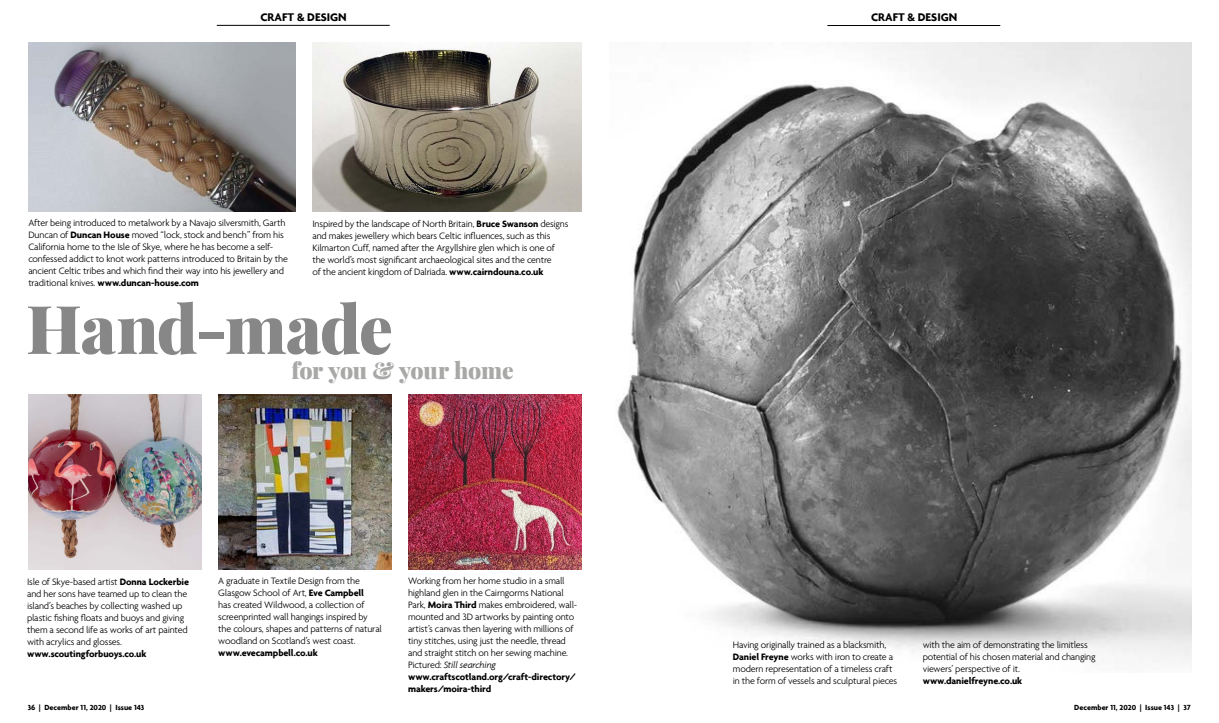
<style>
.page{position:relative;width:1219px;height:723px;background:#fff}
.page>*{position:absolute;margin:0;border:0;box-sizing:border-box;transform-origin:0 0}
.t1{font:900 67.1px "Playfair Display";letter-spacing:-.02em;color:#878787}
.t2{font:900 23px "Playfair Display";letter-spacing:-.015em;color:#a8a8a7}
.t3{font:700 12px "Agenda";color:#000}
.t4{font:300 10px/12px "Agenda";letter-spacing:-.02em;color:#000}
.t5{font:700 10px "Agenda";letter-spacing:-.01em;color:#000}
.t6{font:700 8px "Agenda";color:#000}
.s1{font-weight:700}
.s2{font-style:italic}
</style>
<div class="page">
<hr style="left:827px;top:25px;width:173px;height:1px;background:#000">
<img style="left:617px;top:43px;width:574px;height:618px">
<img style="left:218px;top:395px;width:173px;height:174px">
<img style="left:408px;top:395px;width:174px;height:174px">
<img style="left:28px;top:42px;width:267px;height:169px">
<img style="left:312px;top:42px;width:269px;height:169px">
<img style="left:28px;top:395px;width:173px;height:174px">
<hr style="left:217px;top:25px;width:173px;height:1px;background:#000">
<p class="t3" style="left:261px;top:10px;width:88px">CRAFT &amp; DESIGN</p>
<p class="t4" style="left:28px;top:216px;width:261px">After being introduced to metalwork by a Navajo silversmith, Garth Duncan of <span class="s1">Duncan House</span> moved “lock, stock and bench” from his California home to the Isle of Skye, where he has become a self&shy;confessed addict to knot work patterns introduced to Britain by the ancient Celtic tribes and which find their way into his jewellery and traditional knives. <span class="s1">www.duncan-house.com</span></p>
<p class="t4" style="left:312px;top:218px;width:258px">Inspired by the landscape of North Britain, <span class="s1">Bruce Swanson</span> designs and makes jewellery which bears Celtic influences, such as this Kilmarton Cuff, named after the Argyllshire glen which is one of the world’s most significant archaeological sites and the centre<br>of the ancient kingdom of Dalriada. <span class="s1">www.cairndouna.co.uk</span></p>
<h1 class="t1" style="left:26px;top:276px;width:368px">Hand-made</h1>
<h2 class="t2" style="left:292px;top:352px;width:223px">for you &amp; your home</h2>
<p class="t4" style="left:27px;top:576px;width:163px">Isle of Skye-based artist <span class="s1">Donna Lockerbie </span>and her sons have teamed up to clean the island’s beaches by collecting washed up plastic fishing floats and buoys and giving them a second life as works of art painted with acrylics and glosses.</p>
<p class="t5" style="left:27px;top:648px;width:121px">www.scoutingforbuoys.co.uk</p>
<p class="t4" style="left:218px;top:574px;width:165px">A graduate in Textile Design from the Glasgow School of Art, <span class="s1">Eve Campbell<br></span>has created Wildwood, a collection of screenprinted wall hangings inspired by the colours, shapes and patterns of natural woodland on Scotland’s west coast.</p>
<p class="t5" style="left:218px;top:646px;width:101px">www.evecampbell.co.uk</p>
<p class="t4" style="left:408px;top:574px;width:171px">Working from her home studio in a small highland glen in the Cairngorms National Park, <span class="s1">Moira Third</span> makes embroidered, wall&shy;mounted and 3D artworks by painting onto artist’s canvas then layering with millions of tiny stitches, using just the needle, thread and straight stitch on her sewing machine.<br>Pictured: <span class="s2">Still searching </span><span class="s1">www.craftscotland.org/craft-directory/ makers/moira-third</span></p>
<p class="t3" style="left:871px;top:10px;width:88px">CRAFT &amp; DESIGN</p>
<p class="t4" style="left:733px;top:638px;width:166px">Having originally trained as a blacksmith, <span class="s1">Daniel Freyne</span> works with iron to create a modern representation of a timeless craft in the form of vessels and sculptural pieces</p>
<p class="t4" style="left:923px;top:638px;width:174px">with the aim of demonstrating the limitless potential of his chosen material and changing viewers’ perspective of it.</p>
<p class="t5" style="left:923px;top:674px;width:101px">www.danielfreyne.co.uk</p>
<p class="t6" style="left:28px;top:703px;width:118px">36 | December 11, 2020 | Issue 143</p>
<p class="t6" style="left:1074px;top:702px;width:118px">December 11, 2020 | Issue 143 | 37</p>
</div>
